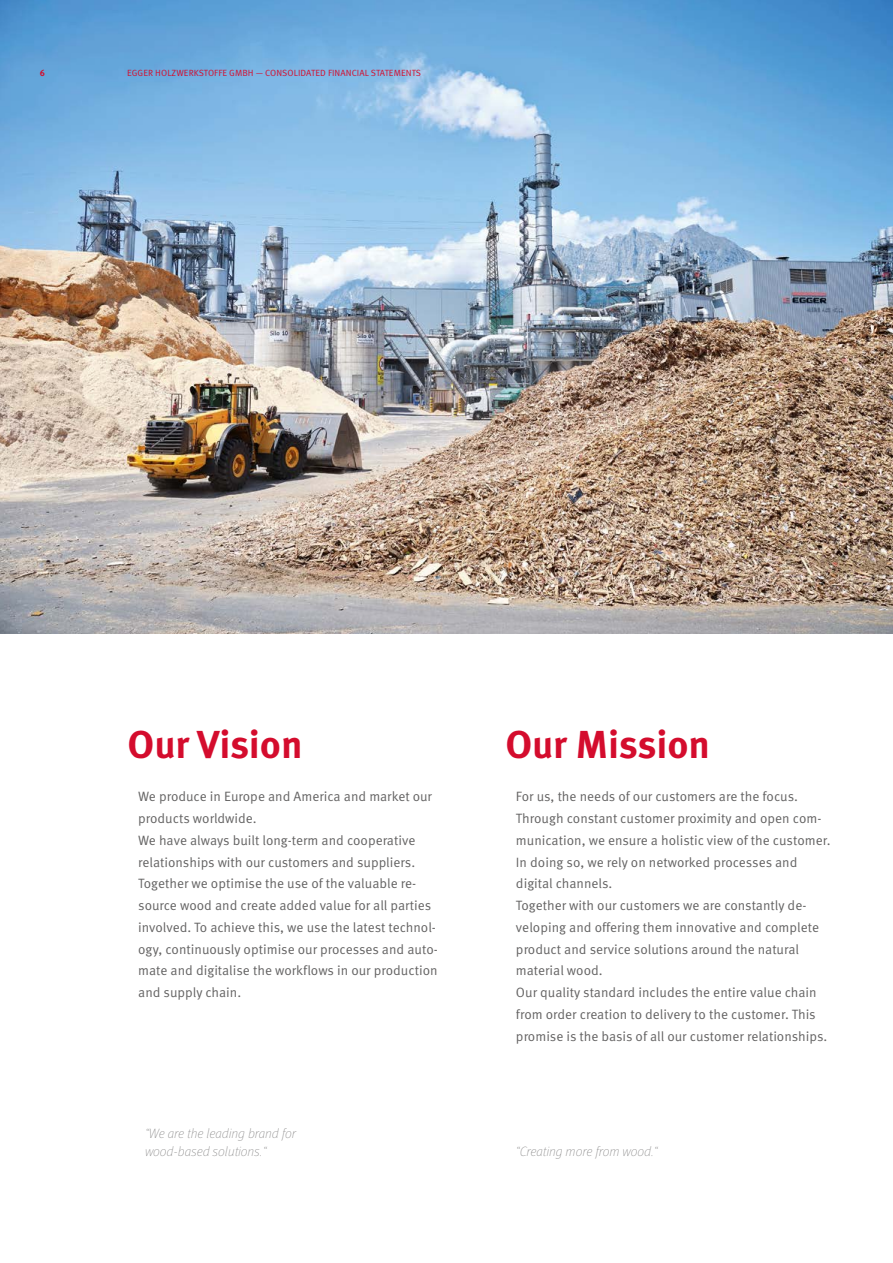
<style>
.page{position:relative;width:893px;height:1263px;background:#fff}
.page>*{position:absolute;margin:0;border:0;box-sizing:border-box;transform-origin:0 0}
.t1{font:700 39px "Meta Pro";letter-spacing:-.01em;color:#d40c2d}
.t2{font:13.5px/21.8px "Meta Pro";color:#646363}
.t3{font:italic 100 13.5px/18px "Meta Pro";color:#7c7b7b}
.t4{font:9px "Meta Pro";letter-spacing:.01em;color:#d40c2d}
.t5{font:700 9px "Meta Pro";color:#d40c2d}
</style>
<div class="page">
<img style="left:0;top:0;width:893px;height:634px">
<p class="t5" style="left:40px;top:66px;width:7px">6</p>
<p class="t4" style="left:127px;top:68px;width:296px">EGGER HOLZWERKSTOFFE GMBH — CONSOLIDATED FINANCIAL STATEMENTS</p>
<h1 class="t1" style="left:128px;top:714px;width:177px">Our Vision</h1>
<h1 class="t1" style="left:505px;top:714px;width:206px">Our Mission</h1>
<p class="t2" style="left:516px;top:786px;width:316px">For us, the needs of our customers are the focus.<br>Through constant customer proximity and open com&shy;munication, we ensure a holistic view of the customer.<br>In doing so, we rely on networked processes and digital channels.<br>Together with our customers we are constantly de&shy;veloping and offering them innovative and complete product and service solutions around the natural material wood.<br>Our quality standard includes the entire value chain from order creation to delivery to the customer. This promise is the basis of all our customer relationships.</p>
<p class="t2" style="left:138px;top:786px;width:301px">We produce in Europe and America and market our products worldwide.<br>We have always built long-term and cooperative relationships with our customers and suppliers.<br>Together we optimise the use of the valuable re&shy;source wood and create added value for all parties involved. To achieve this, we use the latest technol&shy;ogy, continuously optimise our processes and auto&shy;mate and digitalise the workflows in our production and supply chain.</p>
<p class="t3" style="left:145px;top:1124px;width:153px">“We are the leading brand for wood-based solutions.“</p>
<p class="t3" style="left:516px;top:1142px;width:143px">“Creating more from wood.“</p>
</div>
